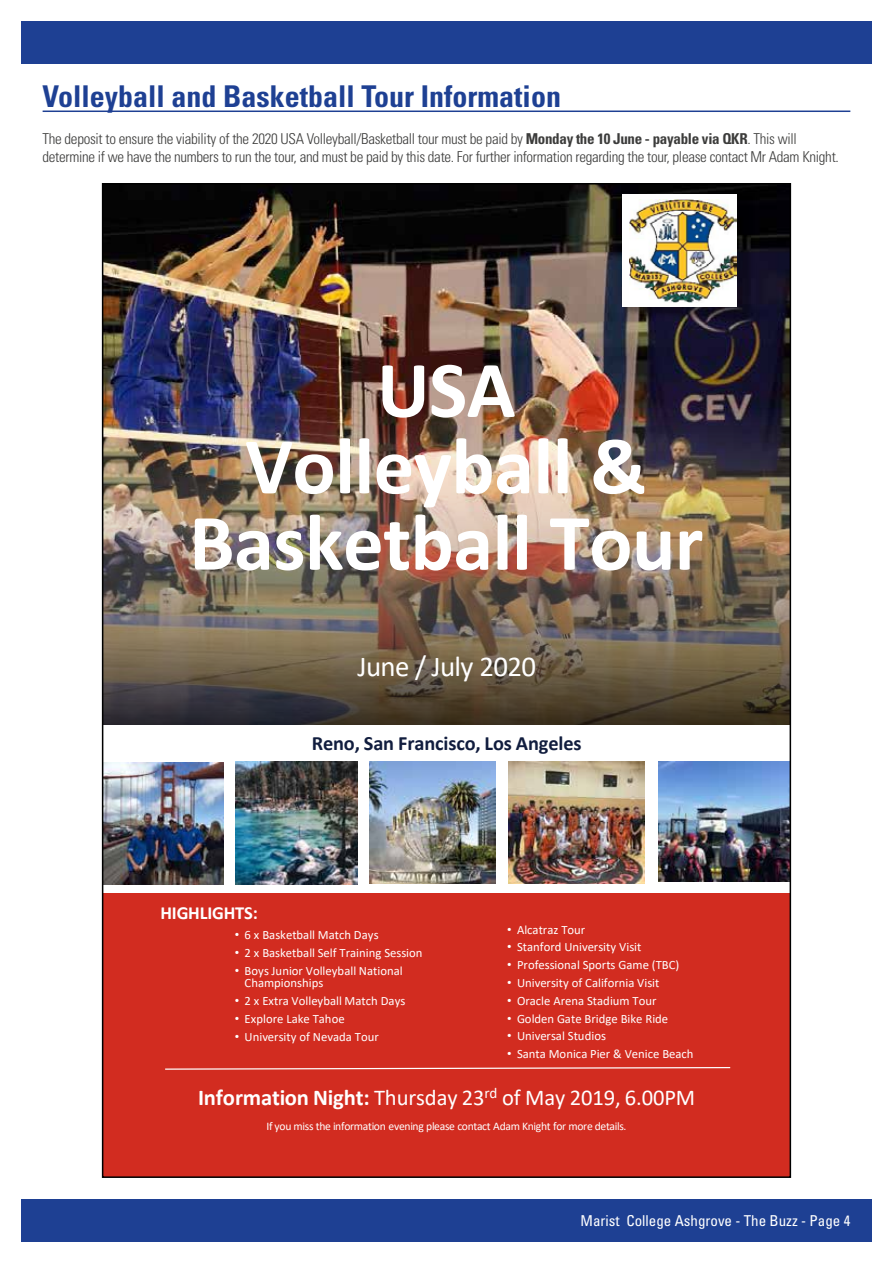
<style>
.page{position:relative;width:893px;height:1263px;background:#fff}
.page>*{position:absolute;margin:0;border:0;box-sizing:border-box;transform-origin:0 0}
.t1{font:700 80.85px/76.3px "Calibri";letter-spacing:-.01em;color:#fff;text-align:center}
.t2{font:700 condensed 30px "Univers LT Std";color:#1e4093}
.t3{font:28.95px "Calibri";letter-spacing:-.02em;color:#fff}
.t4{font:22.65px "Calibri";letter-spacing:-.005em;color:#fff}
.t5{font:700 20.25px "Calibri";letter-spacing:-.005em;color:#111d3e}
.t6{font:700 18.45px "Calibri";letter-spacing:-.01em;color:#fff}
.t7{font:300 condensed 15px/18px "Univers LT Std";letter-spacing:-.02em;color:#3c3c3b}
.t8{font:condensed 15px "Univers LT Std";color:#fff}
.t9{font:12.75px/12.8px "Calibri";color:#fff}
.t10{font:11.55px "Calibri";letter-spacing:-.025em;color:#fff}
.s1{font-weight:700}
.s2{font-family:"Arial"}
</style>
<div class="page">
<div style="left:21px;top:1199px;width:851px;height:43px;background:#1e4093"></div>
<div style="left:21px;top:21px;width:851px;height:43px;background:#1e4093"></div>
<hr style="left:43px;top:111px;width:807px;height:1px;background:#1e4093">
<img style="left:105px;top:186px;width:683px;height:217px">
<img style="left:618px;top:189px;width:140px;height:143px">
<img style="left:622px;top:191px;width:133px;height:134px">
<img style="left:105px;top:403px;width:683px;height:322px">
<div style="left:103px;top:893px;width:687px;height:284px;background:#d22c20"></div>
<svg style="left:165px;top:1067px;width:566px;height:3px"></svg>
<div style="left:622px;top:194px;width:114px;height:112px;background:#fefefe"></div>
<img style="left:105px;top:763px;width:119px;height:121px">
<img style="left:369px;top:762px;width:126px;height:121px">
<img style="left:629px;top:200px;width:107px;height:102px">
<img style="left:658px;top:762px;width:130px;height:119px">
<img style="left:236px;top:762px;width:121px;height:122px">
<img style="left:509px;top:762px;width:135px;height:121px">
<h2 class="t2" style="left:43px;top:78px;width:520px">Volleyball and Basketball Tour Information</h2>
<p class="t7" style="left:43px;top:129px;width:798px">The deposit to ensure the viability of the 2020 USA Volleyball/Basketball tour must be paid by <span class="s1">Monday the 10 June - payable via QKR</span>. This will determine if we have the numbers to run the tour, and must be paid by this date. For further information regarding the tour, please contact Mr Adam Knight.</p>
<h1 class="t1" style="left:189px;top:351px;width:516px">USA<br>Volleyball &amp;<br>Basketball Tour</h1>
<h3 class="t3" style="left:358px;top:646px;width:180px">June / July 2020</h3>
<h3 class="t5" style="left:312px;top:729px;width:271px">Reno, San Francisco, Los Angeles</h3>
<h3 class="t6" style="left:160px;top:900px;width:99px">HIGHLIGHTS:</h3>
<p class="t9" style="left:235px;top:928px;width:145px"><span class="s2">•</span> 6 x Basketball Match Days</p>
<p class="t9" style="left:235px;top:946px;width:189px"><span class="s2">•</span> 2 x Basketball Self Training Session</p>
<p class="t9" style="left:245px;top:964px;width:160px;text-indent:-10px"><span class="s2">•</span> Boys Junior Volleyball National<br>Championships</p>
<p class="t9" style="left:235px;top:994px;width:172px"><span class="s2">•</span> 2 x Extra Volleyball Match Days</p>
<p class="t9" style="left:235px;top:1012px;width:111px"><span class="s2">•</span> Explore Lake Tahoe</p>
<p class="t9" style="left:235px;top:1030px;width:146px"><span class="s2">•</span> University of Nevada Tour</p>
<p class="t9" style="left:507px;top:922px;width:80px"><span class="s2">•</span> Alcatraz Tour</p>
<p class="t9" style="left:507px;top:940px;width:136px"><span class="s2">•</span> Stanford University Visit</p>
<p class="t9" style="left:507px;top:958px;width:174px"><span class="s2">•</span> Professional Sports Game (TBC)</p>
<p class="t9" style="left:507px;top:976px;width:154px"><span class="s2">•</span> University of California Visit</p>
<p class="t9" style="left:507px;top:994px;width:151px"><span class="s2">•</span> Oracle Arena Stadium Tour</p>
<p class="t9" style="left:507px;top:1012px;width:163px"><span class="s2">•</span> Golden Gate Bridge Bike Ride</p>
<p class="t9" style="left:507px;top:1029px;width:100px"><span class="s2">•</span> Universal Studios</p>
<p class="t9" style="left:507px;top:1047px;width:188px"><span class="s2">•</span> Santa Monica Pier &amp; Venice Beach</p>
<h3 class="t4" style="left:198px;top:1081px;width:498px"><span class="s1">Information Night:</span> Thursday 23<sup>rd</sup> of May 2019, 6.00PM</h3>
<p class="t10" style="left:266px;top:1118px;width:362px">If you miss the information evening please contact Adam Knight for more details.</p>
<p class="t8" style="left:580px;top:1211px;width:271px">Marist College Ashgrove - The Buzz - Page 4</p>
</div>
